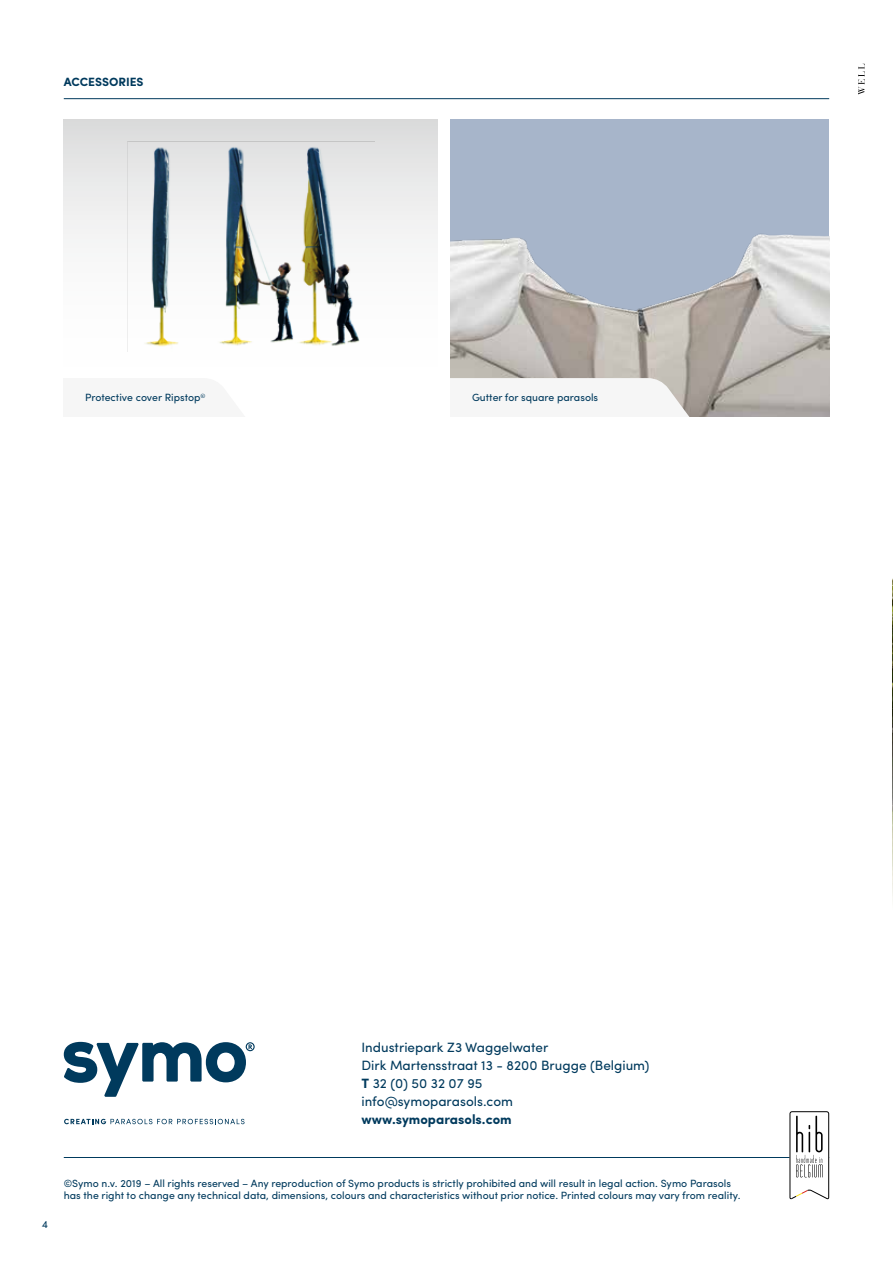
<style>
.page{position:relative;width:893px;height:1263px;background:#fff}
.page>*{position:absolute;margin:0;border:0;box-sizing:border-box;transform-origin:0 0}
.t1{font:13.5px/18px "Sofia Pro";color:#003a5d}
.t2{font:700 13.5px "Sofia Pro";color:#003a5d}
.t3{font:700 12px "Sofia Pro";color:#003a5d}
.t4{font:10.5px/12px "Sofia Pro";color:#003a5d}
.s1{font-weight:700}
</style>
<div class="page">
<img style="left:892px;top:666px;width:1px;height:232px">
<svg style="left:64px;top:1042px;width:191px;height:55px"></svg>
<svg style="left:64px;top:1119px;width:181px;height:5px"></svg>
<svg style="left:858px;top:63px;width:35px;height:603px"></svg>
<hr style="left:64px;top:1157px;width:765px;height:1px;background:#003a5d">
<svg style="left:789px;top:1111px;width:40px;height:88px"></svg>
<img style="left:451px;top:119px;width:378px;height:298px">
<svg style="left:451px;top:378px;width:270px;height:39px"></svg>
<hr style="left:64px;top:98px;width:765px;height:1px;background:#003a5d">
<div style="left:64px;top:119px;width:374px;height:298px;background:linear-gradient(to bottom,#e2e2e2,#fff)"></div>
<svg style="left:64px;top:378px;width:213px;height:39px"></svg>
<img style="left:128px;top:141px;width:246px;height:210px">
<p class="t3" style="left:64px;top:72px;width:81px">ACCESSORIES</p>
<p class="t4" style="left:85px;top:391px;width:122px">Protective cover Ripstop<sup>©</sup></p>
<p class="t4" style="left:472px;top:391px;width:128px">Gutter for square parasols</p>
<p class="t1" style="left:361px;top:1037px;width:290px">Industriepark Z3 Waggelwater<br>Dirk Martensstraat 13 - 8200 Brugge (Belgium)<br><span class="s1">T</span> 32 (0) 50 32 07 95<br>info@symoparasols.com</p>
<p class="t2" style="left:361px;top:1109px;width:152px">www.symoparasols.com</p>
<p class="t4" style="left:42px;top:1218px;width:8px">4</p>
<p class="t4" style="left:64px;top:1177px;width:678px">©Symo n.v. 2019 – All rights reserved – Any reproduction of Symo products is strictly prohibited and will result in legal action. Symo Parasols has the right to change any technical data, dimensions, colours and characteristics without prior notice. Printed colours may vary from reality.</p>
</div>
